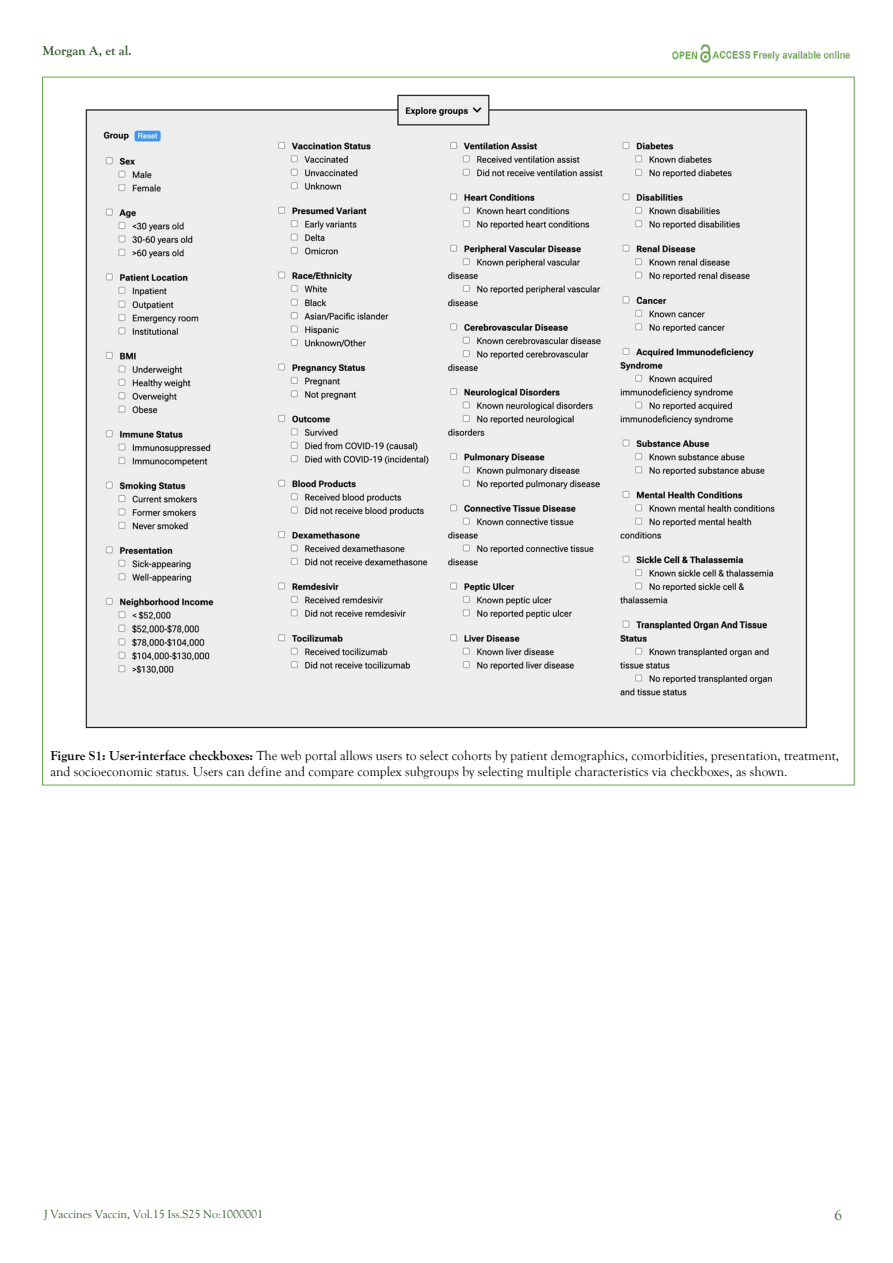
<style>
.page{position:relative;width:893px;height:1263px;background:#fff}
.page>*{position:absolute;margin:0;border:0;box-sizing:border-box;transform-origin:0 0}
.t1{font:15px "Goudy Old Style T";color:#2f5b28}
.t2{font:13.5px/16.2px "Goudy Old Style T";color:#000}
.t3{font:700 13.5px "Goudy Old Style T";color:#2f5b28}
.t4{font:12px "Goudy Old Style T";color:#2f5b28}
.s1{font-weight:700}
</style>
<div class="page">
<img style="left:672px;top:44px;width:178px;height:19px">
<img style="left:85px;top:94px;width:722px;height:635px">
<p class="t3" style="left:43px;top:43px;width:91px">Morgan A, et al.</p>
<p class="t2" style="left:50px;top:747px;width:790px"><span class="s1">Figure S1: User-interface checkboxes:</span> The web portal allows users to select cohorts by patient demographics, comorbidities, presentation, treatment, and socioeconomic status. Users can define and compare complex subgroups by selecting multiple characteristics via checkboxes, as shown.</p>
<p class="t4" style="left:44px;top:1207px;width:221px">J Vaccines Vaccin, Vol.15 Iss.S25 No:1000001</p>
<p class="t1" style="left:834px;top:1207px;width:9px">6</p>
</div>
